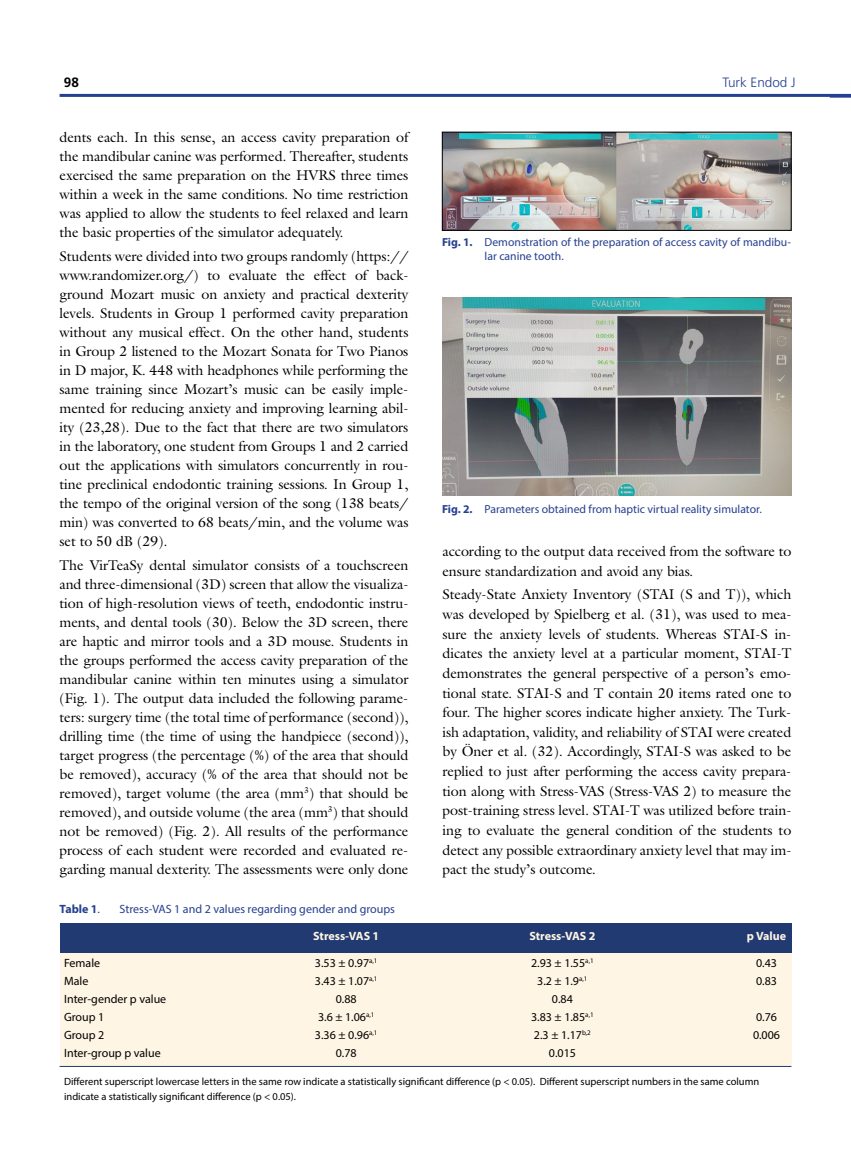
<style>
.page{position:relative;width:851px;height:1170px;background:#fff}
.page>*{position:absolute;margin:0;border:0;box-sizing:border-box;transform-origin:0 0}
.t1{font:14.25px/19px "Galliard Normal Tr";letter-spacing:-.005em;color:#000;text-align:justify}
.t2{font:13.5px "Frutiger Light Nr Tr";color:#25408f}
.t3{font:13.5px "Frutiger Bold Tr";color:#000}
.t4{font:12px "Myriad Pro";color:#000}
.t5{font:12px "Myriad Pro";color:#25408f}
.t6{font:700 12px "Myriad Pro";color:#fff5e4}
.t7{font:700 12px "Myriad Pro";color:#25408f}
.t8{font:11.7px/14.1px "Myriad Pro";color:#25408f}
.t9{font:10.5px/15px "Myriad Pro";color:#000}
.s1{font-weight:700}
.s2{font-weight:400}
</style>
<div class="page">
<hr style="left:60px;top:94px;width:790px;height:3px;background:#25408f">
<div style="left:60px;top:922px;width:731px;height:143px;background:#fff5e4"></div>
<hr style="left:60px;top:1065px;width:731px;height:1px;background:#213a72">
<div style="left:60px;top:922px;width:731px;height:30px;background:#213a72"></div>
<img style="left:444px;top:134px;width:345px;height:94px">
<img style="left:442px;top:298px;width:349px;height:197px">
<hr style="left:829px;top:95px;width:21px;height:3px;background:#25408f">
<p class="t3" style="left:64px;top:74px;width:17px">98</p>
<p class="t2" style="left:722px;top:74px;width:75px">Turk Endod J</p>
<p class="t1" style="left:60px;top:127px;width:350px">dents each. In this sense, an access cavity preparation of the mandibular canine was performed. Thereafter, students exercised the same preparation on the HVRS three times within a week in the same conditions. No time restriction was applied to allow the students to feel relaxed and learn the basic properties of the simulator adequately.</p>
<p class="t1" style="left:60px;top:246px;width:350px">Students were divided into two groups randomly (https:// www.randomizer.org/) to evaluate the effect of back&shy;ground Mozart music on anxiety and practical dexterity levels. Students in Group 1 performed cavity preparation without any musical effect. On the other hand, students in Group 2 listened to the Mozart Sonata for Two Pianos in D major, K. 448 with headphones while performing the same training since Mozart’s music can be easily imple&shy;mented for reducing anxiety and improving learning abil&shy;ity (23,28). Due to the fact that there are two simulators in the laboratory, one student from Groups 1 and 2 carried out the applications with simulators concurrently in rou&shy;tine preclinical endodontic training sessions. In Group 1, the tempo of the original version of the song (138 beats/ min) was converted to 68 beats/min, and the volume was set to 50 dB (29).</p>
<p class="t1" style="left:60px;top:555px;width:350px">The VirTeaSy dental simulator consists of a touchscreen and three-dimensional (3D) screen that allow the visualiza&shy;tion of high-resolution views of teeth, endodontic instru&shy;ments, and dental tools (30). Below the 3D screen, there are haptic and mirror tools and a 3D mouse. Students in the groups performed the access cavity preparation of the mandibular canine within ten minutes using a simulator (Fig. 1). The output data included the following parame&shy;ters: surgery time (the total time of performance (second)), drilling time (the time of using the handpiece (second)), target progress (the percentage (%) of the area that should be removed), accuracy (% of the area that should not be removed), target volume (the area (mm<sup>3</sup>) that should be removed), and outside volume (the area (mm<sup>3</sup>) that should not be removed) (Fig. 2). All results of the performance process of each student were recorded and evaluated re&shy;garding manual dexterity. The assessments were only done</p>
<p class="t8" style="left:484px;top:235px;width:308px;text-indent:-43px"><span class="s1">Fig. 1.</span> Demonstration of the preparation of access cavity of mandibu&shy;lar canine tooth.</p>
<p class="t8" style="left:442px;top:502px;width:321px"><span class="s1">Fig. 2.</span> Parameters obtained from haptic virtual reality simulator.</p>
<p class="t1" style="left:442px;top:541px;width:350px;line-height:19.6px">according to the output data received from the software to ensure standardization and avoid any bias.</p>
<p class="t1" style="left:442px;top:584px;width:350px;line-height:19.6px">Steady-State Anxiety Inventory (STAI (S and T)), which was developed by Spielberg et al. (31), was used to mea&shy;sure the anxiety levels of students. Whereas STAI-S in&shy;dicates the anxiety level at a particular moment, STAI-T demonstrates the general perspective of a person’s emo&shy;tional state. STAI-S and T contain 20 items rated one to four. The higher scores indicate higher anxiety. The Turk&shy;ish adaptation, validity, and reliability of STAI were created by Öner et al. (32). Accordingly, STAI-S was asked to be replied to just after performing the access cavity prepara&shy;tion along with Stress-VAS (Stress-VAS 2) to measure the post-training stress level. STAI-T was utilized before train&shy;ing to evaluate the general condition of the students to detect any possible extraordinary anxiety level that may im&shy;pact the study’s outcome.</p>
<p class="t7" style="left:60px;top:901px;width:42px">Table 1<span class="s2">.</span></p>
<p class="t5" style="left:120px;top:901px;width:277px">Stress-VAS 1 and 2 values regarding gender and groups</p>
<p class="t6" style="left:313px;top:928px;width:68px">Stress-VAS 1</p>
<p class="t6" style="left:529px;top:928px;width:68px">Stress-VAS 2</p>
<p class="t6" style="left:746px;top:928px;width:41px">p Value</p>
<p class="t4" style="left:64px;top:955px;width:38px">Female</p>
<p class="t4" style="left:315px;top:955px;width:64px">3.53 ± 0.97<sup>a,1</sup></p>
<p class="t4" style="left:531px;top:955px;width:64px">2.93 ± 1.55<sup>a,1</sup></p>
<p class="t4" style="left:756px;top:955px;width:22px">0.43</p>
<p class="t4" style="left:64px;top:973px;width:26px">Male</p>
<p class="t4" style="left:315px;top:973px;width:64px">3.43 ± 1.07<sup>a,1</sup></p>
<p class="t4" style="left:537px;top:973px;width:52px">3.2 ± 1.9<sup>a,1</sup></p>
<p class="t4" style="left:756px;top:973px;width:22px">0.83</p>
<p class="t4" style="left:64px;top:991px;width:104px">Inter-gender p value</p>
<p class="t4" style="left:336px;top:991px;width:22px">0.88</p>
<p class="t4" style="left:552px;top:991px;width:22px">0.84</p>
<p class="t4" style="left:64px;top:1009px;width:42px">Group 1</p>
<p class="t4" style="left:318px;top:1009px;width:58px">3.6 ± 1.06<sup>a,1</sup></p>
<p class="t4" style="left:531px;top:1009px;width:64px">3.83 ± 1.85<sup>a,1</sup></p>
<p class="t4" style="left:756px;top:1009px;width:22px">0.76</p>
<p class="t4" style="left:64px;top:1027px;width:42px">Group 2</p>
<p class="t4" style="left:315px;top:1027px;width:64px">3.36 ± 0.96<sup>a,1</sup></p>
<p class="t4" style="left:534px;top:1027px;width:58px">2.3 ± 1.17<sup>b,2</sup></p>
<p class="t4" style="left:752px;top:1027px;width:29px">0.006</p>
<p class="t4" style="left:64px;top:1045px;width:98px">Inter-group p value</p>
<p class="t4" style="left:336px;top:1045px;width:22px">0.78</p>
<p class="t4" style="left:548px;top:1045px;width:29px">0.015</p>
<p class="t9" style="left:64px;top:1073px;width:696px">Different superscript lowercase letters in the same row indicate a statistically significant difference (p &lt; 0.05). Different superscript numbers in the same column indicate a statistically significant difference (p &lt; 0.05).</p>
</div>
